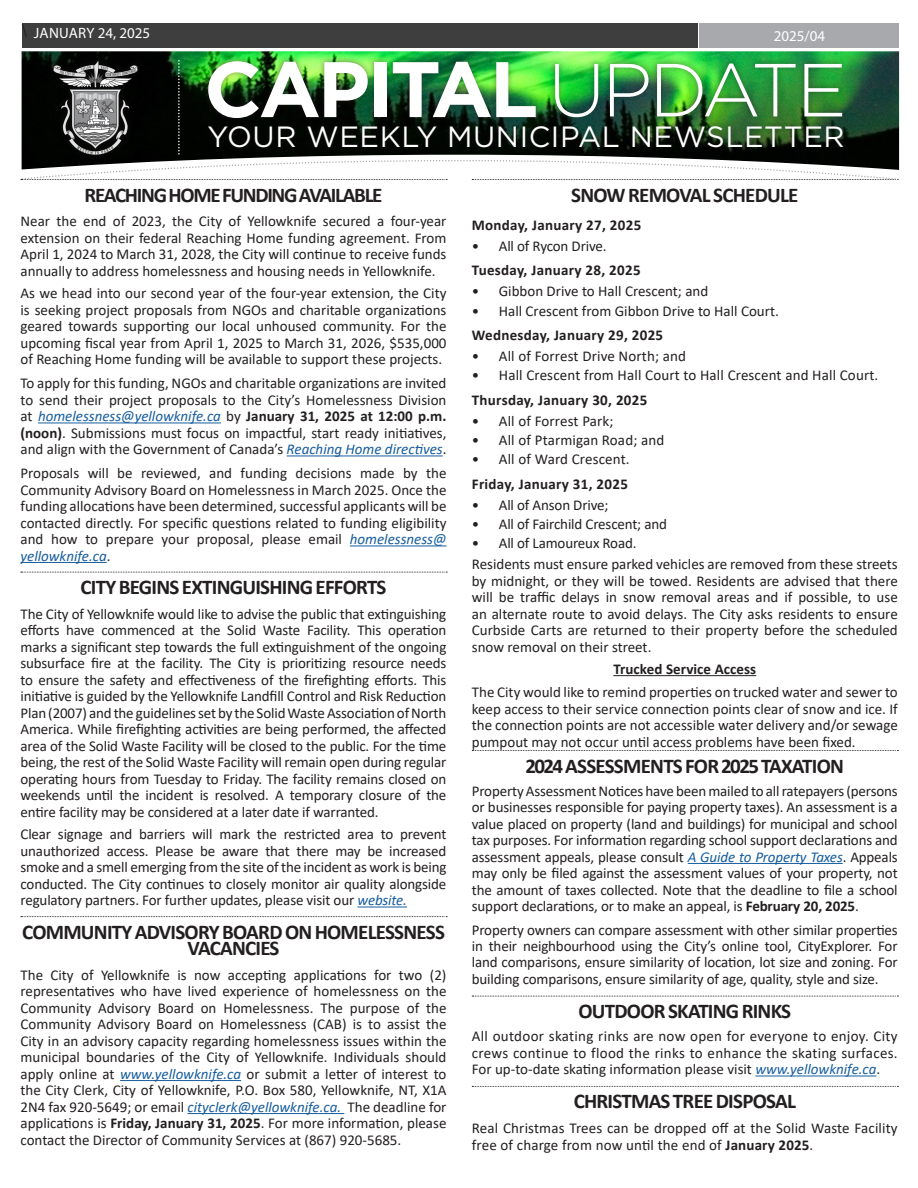
<style>
.page{position:relative;width:918px;height:1188px;background:#fff}
.page>*{position:absolute;margin:0;border:0;box-sizing:border-box;transform-origin:0 0}
.t1{font:700 78.45px "Gotham";letter-spacing:-.04em;color:#fff}
.t2{font:29.25px "Gotham";letter-spacing:.02em;color:#fff}
.Heading_with_less_sp{font:700 21px/16.5px "Calibri";letter-spacing:-.035em;color:#231f20;text-align:center}
.Heading_with_less_sp-2{font:700 21px "Calibri";letter-spacing:-.06em;color:#231f20}
.t3{font:18px "Minion Pro";color:#231f20}
.body{font:15px/16.5px "Calibri";color:#231f20;text-align:justify}
.body-2{font:700 15px "Calibri";letter-spacing:.02em;color:#231f20}
.t4{font:15px "Myriad Pro";color:#fff}
.s1{font-weight:300;font-size:75px}
.s2{font-style:italic;color:#175d9e}
.s3{font-weight:700}
</style>
<div class="page">
<hr style="left:613px;top:675px;width:143px;height:1px;background:#231f20">
<svg style="left:472px;top:750px;width:426px;height:1px"></svg>
<hr style="left:688px;top:863px;width:155px;height:1px;background:#175d9e">
<svg style="left:472px;top:996px;width:426px;height:1px"></svg>
<hr style="left:755px;top:1076px;width:121px;height:1px;background:#175d9e">
<svg style="left:472px;top:1086px;width:426px;height:1px"></svg>
<img style="left:22px;top:51px;width:877px;height:10px">
<div style="left:22px;top:23px;width:676px;height:25px;background:#3e3e3f"></div>
<div style="left:700px;top:23px;width:199px;height:25px;background:#a8a9ad"></div>
<div style="left:47px;top:55px;width:97px;height:106px;background:#231f20;opacity:.5"></div>
<div style="left:549px;top:58px;width:299px;height:66px;background:#231f20;opacity:.5"></div>
<div style="left:202px;top:55px;width:339px;height:69px;background:#231f20;opacity:.5"></div>
<div style="left:173px;top:55px;width:13px;height:105px;background:#231f20;opacity:.5"></div>
<img style="left:21px;top:61px;width:879px;height:119px">
<hr style="left:38px;top:422px;width:183px;height:1px;background:#175d9e">
<hr style="left:287px;top:455px;width:156px;height:1px;background:#175d9e">
<hr style="left:350px;top:545px;width:97px;height:1px;background:#175d9e">
<hr style="left:21px;top:562px;width:86px;height:1px;background:#175d9e">
<svg style="left:21px;top:572px;width:426px;height:1px"></svg>
<hr style="left:358px;top:907px;width:49px;height:1px;background:#175d9e">
<svg style="left:21px;top:916px;width:426px;height:1px"></svg>
<hr style="left:120px;top:1080px;width:121px;height:1px;background:#175d9e">
<hr style="left:188px;top:1113px;width:156px;height:1px;background:#175d9e">
<p class="t3" style="left:22px;top:18px;width:7px">\</p>
<p class="t4" style="left:34px;top:24px;width:118px">JANUARY 24, 2025</p>
<p class="t4" style="left:774px;top:27px;width:53px">2025/04</p>
<p class="t1" style="left:204px;top:37px;width:644px">CAPITAL <span class="s1">UPDATE</span></p>
<p class="t2" style="left:207px;top:118px;width:639px">YOUR WEEKLY MUNICIPAL NEWSLETTER</p>
<p class="Heading_with_less_sp-2" style="left:85px;top:180px;width:299px">REACHING HOME FUNDING AVAILABLE</p>
<p class="body" style="left:21px;top:213px;width:428px">Near the end of 2023, the City of Yellowknife secured a four-year extension on their federal Reaching Home funding agreement. From April 1, 2024 to March 31, 2028, the City will continue to receive funds annually to address homelessness and housing needs in Yellowknife.</p>
<p class="body" style="left:21px;top:285px;width:428px">As we head into our second year of the four-year extension, the City is seeking project proposals from NGOs and charitable organizations geared towards supporting our local unhoused community. For the upcoming fiscal year from April 1, 2025 to March 31, 2026, $535,000 of Reaching Home funding will be available to support these projects.</p>
<p class="body" style="left:21px;top:375px;width:428px">To apply for this funding, NGOs and charitable organizations are invited to send their project proposals to the City’s Homelessness Division at <span class="s2">homelessness@yellowknife.ca</span> by <span class="s3">January 31, 2025 at 12:00 p.m. (noon)</span>. Submissions must focus on impactful, start ready initiatives, and align with the Government of Canada’s <span class="s2">Reaching Home directives</span>.</p>
<p class="body" style="left:21px;top:465px;width:428px">Proposals will be reviewed, and funding decisions made by the Community Advisory Board on Homelessness in March 2025. Once the funding allocations have been determined, successful applicants will be contacted directly. For specific questions related to funding eligibility and how to prepare your proposal, please email <span class="s2">homelessness@ yellowknife.ca</span>.</p>
<p class="Heading_with_less_sp" style="left:81px;top:579px;width:307px">CITY BEGINS EXTINGUISHING EFFORTS</p>
<p class="body" style="left:21px;top:605px;width:427px">The City of Yellowknife would like to advise the public that extinguishing efforts have commenced at the Solid Waste Facility. This operation marks a significant step towards the full extinguishment of the ongoing subsurface fire at the facility. The City is prioritizing resource needs to ensure the safety and effectiveness of the firefighting efforts. This initiative is guided by the Yellowknife Landfill Control and Risk Reduction Plan (2007) and the guidelines set by the Solid Waste Association of North America. While firefighting activities are being performed, the affected area of the Solid Waste Facility will be closed to the public. For the time being, the rest of the Solid Waste Facility will remain open during regular operating hours from Tuesday to Friday. The facility remains closed on weekends until the incident is resolved. A temporary closure of the entire facility may be considered at a later date if warranted.</p>
<p class="body" style="left:21px;top:826px;width:427px">Clear signage and barriers will mark the restricted area to prevent unauthorized access. Please be aware that there may be increased smoke and a smell emerging from the site of the incident as work is being conducted. The City continues to closely monitor air quality alongside regulatory partners. For further updates, please visit our <span class="s2">website.</span></p>
<p class="Heading_with_less_sp" style="left:22px;top:923px;width:424px">COMMUNITY ADVISORY BOARD ON HOMELESSNESS<br>VACANCIES</p>
<p class="body" style="left:21px;top:966px;width:428px">The City of Yellowknife is now accepting applications for two (2) representatives who have lived experience of homelessness on the Community Advisory Board on Homelessness. The purpose of the Community Advisory Board on Homelessness (CAB) is to assist the City in an advisory capacity regarding homelessness issues within the municipal boundaries of the City of Yellowknife. Individuals should apply online at <span class="s2">www.yellowknife.ca</span> or submit a letter of interest to the City Clerk, City of Yellowknife, P.O. Box 580, Yellowknife, NT, X1A 2N4 fax 920-5649; or email <span class="s2">cityclerk@yellowknife.ca.</span> The deadline for applications is <span class="s3">Friday, January 31, 2025</span>. For more information, please contact the Director of Community Services at (867) 920-5685.</p>
<p class="Heading_with_less_sp" style="left:571px;top:186px;width:229px">SNOW REMOVAL SCHEDULE</p>
<p class="body-2" style="left:472px;top:214px;width:171px">Monday, January 27, 2025</p>
<p class="body" style="left:472px;top:237px;width:136px">• All of Rycon Drive.</p>
<p class="body-2" style="left:472px;top:260px;width:170px">Tuesday, January 28, 2025</p>
<p class="body" style="left:472px;top:283px;width:238px">• Gibbon Drive to Hall Crescent; and</p>
<p class="body" style="left:472px;top:302px;width:308px">• Hall Crescent from Gibbon Drive to Hall Court.</p>
<p class="body-2" style="left:472px;top:325px;width:193px">Wednesday, January 29, 2025</p>
<p class="body" style="left:472px;top:347px;width:216px">• All of Forrest Drive North; and</p>
<p class="body" style="left:472px;top:367px;width:408px">• Hall Crescent from Hall Court to Hall Crescent and Hall Court.</p>
<p class="body-2" style="left:472px;top:389px;width:177px">Thursday, January 30, 2025</p>
<p class="body" style="left:472px;top:412px;width:143px">• All of Forrest Park;</p>
<p class="body" style="left:472px;top:431px;width:194px">• All of Ptarmigan Road; and</p>
<p class="body" style="left:472px;top:451px;width:159px">• All of Ward Crescent.</p>
<p class="body-2" style="left:472px;top:473px;width:158px">Friday, January 31, 2025</p>
<p class="body" style="left:472px;top:496px;width:138px">• All of Anson Drive;</p>
<p class="body" style="left:472px;top:515px;width:197px">• All of Fairchild Crescent; and</p>
<p class="body" style="left:472px;top:535px;width:166px">• All of Lamoureux Road.</p>
<p class="body" style="left:472px;top:556px;width:428px">Residents must ensure parked vehicles are removed from these streets by midnight, or they will be towed. Residents are advised that there will be traffic delays in snow removal areas and if possible, to use an alternate route to avoid delays. The City asks residents to ensure Curbside Carts are returned to their property before the scheduled snow removal on their street.</p>
<p class="body-2" style="left:613px;top:658px;width:144px">Trucked Service Access</p>
<p class="body" style="left:472px;top:684px;width:428px">The City would like to remind properties on trucked water and sewer to keep access to their service connection points clear of snow and ice. If the connection points are not accessible water delivery and/or sewage pumpout may not occur until access problems have been fixed.</p>
<p class="Heading_with_less_sp" style="left:525px;top:757px;width:320px">2024 ASSESSMENTS FOR 2025 TAXATION</p>
<p class="body" style="left:472px;top:782px;width:427px">Property Assessment Notices have been mailed to all ratepayers (persons or businesses responsible for paying property taxes). An assessment is a value placed on property (land and buildings) for municipal and school tax purposes. For information regarding school support declarations and assessment appeals, please consult <span class="s2">A Guide to Property Taxes</span>. Appeals may only be filed against the assessment values of your property, not the amount of taxes collected. Note that the deadline to file a school support declarations, or to make an appeal, is <span class="s3">February 20, 2025</span>.</p>
<p class="body" style="left:472px;top:921px;width:427px">Property owners can compare assessment with other similar properties in their neighbourhood using the City’s online tool, CityExplorer. For land comparisons, ensure similarity of location, lot size and zoning. For building comparisons, ensure similarity of age, quality, style and size.</p>
<p class="Heading_with_less_sp" style="left:578px;top:1003px;width:214px">OUTDOOR SKATING RINKS</p>
<p class="body" style="left:472px;top:1028px;width:427px">All outdoor skating rinks are now open for everyone to enjoy. City crews continue to flood the rinks to enhance the skating surfaces.<br>For up-to-date skating information please visit <span class="s2">www.yellowknife.ca</span>.</p>
<p class="Heading_with_less_sp" style="left:574px;top:1093px;width:224px">CHRISTMAS TREE DISPOSAL</p>
<p class="body" style="left:472px;top:1119px;width:427px">Real Christmas Trees can be dropped off at the Solid Waste Facility free of charge from now until the end of <span class="s3">January 2025</span>.</p>
</div>
